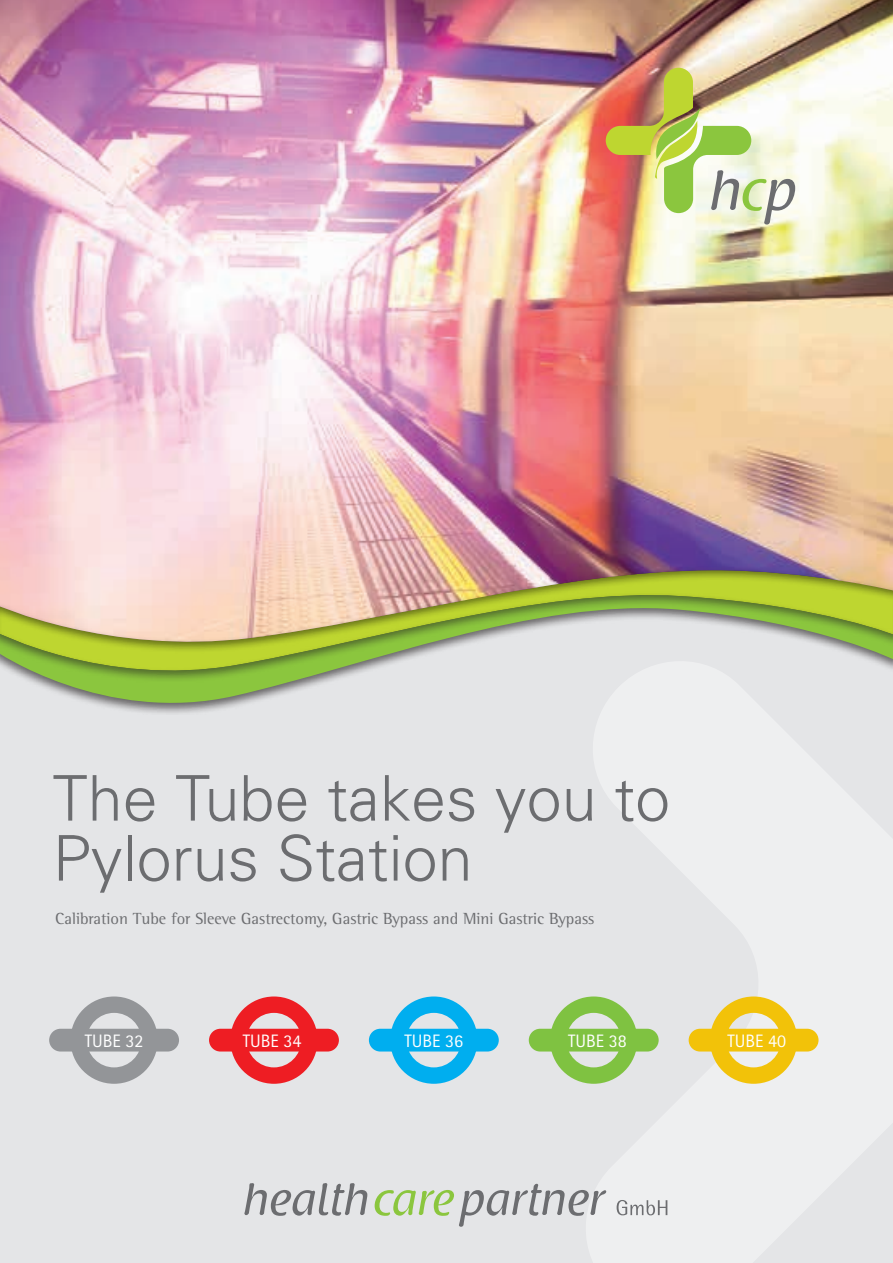
<style>
.page{position:relative;width:893px;height:1263px;background:#e4e5e7}
.page>*{position:absolute;margin:0;border:0;box-sizing:border-box;transform-origin:0 0}
.t1{font:300 63px/60px "Univers";color:#6c6d70}
.t2{font:18px "Rotis Sans Serif";color:#fff}
.t3{font:16.5px "Rotis Semi Serif";color:#6c6d70}
</style>
<div class="page">
<img style="left:0;top:0;width:893px;height:566px">
<svg style="left:35px;top:683px;width:286px;height:30px"></svg>
<div style="left:0;top:566px;width:893px;height:117px;background:#231f20;opacity:.55"></div>
<div style="left:0;top:570px;width:893px;height:102px;background:#231f20;opacity:.55"></div>
<img style="left:606px;top:68px;width:189px;height:157px">
<svg style="left:244px;top:1183px;width:362px;height:44px"></svg>
<svg style="left:617px;top:1200px;width:50px;height:15px"></svg>
<svg style="left:70px;top:996px;width:88px;height:88px"></svg>
<div style="left:49px;top:1029px;width:130px;height:22px;background:#939598;border-radius:11px"></div>
<svg style="left:230px;top:996px;width:88px;height:88px"></svg>
<div style="left:209px;top:1029px;width:130px;height:22px;background:#ee1d23;border-radius:11px"></div>
<svg style="left:390px;top:996px;width:87px;height:88px"></svg>
<div style="left:369px;top:1029px;width:130px;height:22px;background:#00aeef;border-radius:11px"></div>
<svg style="left:550px;top:996px;width:87px;height:88px"></svg>
<div style="left:529px;top:1029px;width:130px;height:22px;background:#7fc241;border-radius:11px"></div>
<svg style="left:710px;top:996px;width:87px;height:88px"></svg>
<div style="left:689px;top:1029px;width:129px;height:22px;background:#f2c209;border-radius:11px"></div>
<h1 class="t1" style="left:53px;top:766px;width:619px">The Tube takes you to<br>Pylorus Station</h1>
<p class="t3" style="left:55px;top:909px;width:541px">Calibration Tube for Sleeve Gastrectomy, Gastric Bypass and Mini Gastric Bypass</p>
<p class="t2" style="left:85px;top:1030px;width:60px">TUBE 32</p>
<p class="t2" style="left:243px;top:1030px;width:60px">TUBE 34</p>
<p class="t2" style="left:404px;top:1030px;width:60px">TUBE 36</p>
<p class="t2" style="left:568px;top:1030px;width:60px">TUBE 38</p>
<p class="t2" style="left:727px;top:1030px;width:60px">TUBE 40</p>
</div>
